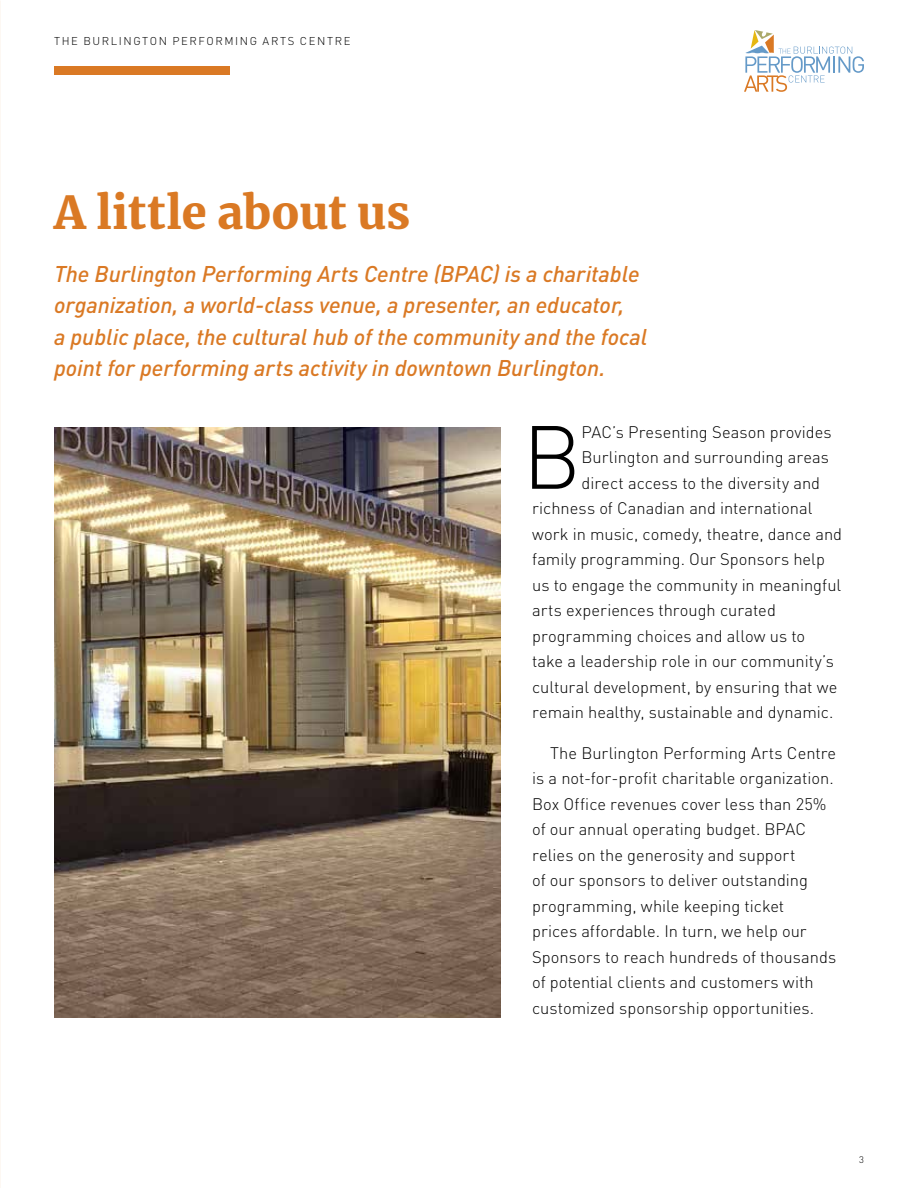
<style>
.page{position:relative;width:918px;height:1188px;background:#fff}
.page>*{position:absolute;margin:0;border:0;box-sizing:border-box;transform-origin:0 0}
.t1{font:300 88.2px "DIN Pro";color:#000}
.t2{font:900 45px "Merriweather";color:#da7924}
.t3{font:italic 500 22.5px/31.5px "DIN Pro";letter-spacing:-.005em;color:#da7924}
.t4{font:300 16.5px/25.5px "DIN Pro";color:#000}
.t5{font:300 11.25px "DIN Pro";letter-spacing:.14em;color:#000}
.t6{font:300 9.45px "DIN Pro";color:#000}
</style>
<div class="page">
<div style="left:54px;top:66px;width:176px;height:9px;background:#da7924"></div>
<img style="left:54px;top:428px;width:447px;height:590px">
<svg style="left:744px;top:30px;width:120px;height:62px"></svg>
<p class="t5" style="left:54px;top:32px;width:298px">THE BURLINGTON PERFORMING ARTS CENTRE</p>
<h2 class="t2" style="left:54px;top:181px;width:358px">A little about us</h2>
<p class="t3" style="left:54px;top:255px;width:595px">The Burlington Performing Arts Centre (BPAC) is a charitable organization, a world-class venue, a presenter, an educator,<br>a public place, the cultural hub of the community and the focal point for performing arts activity in downtown Burlington.</p>
<h1 class="t1" style="left:522px;top:389px;width:61px">B</h1>
<p class="t4" style="left:582px;top:418px;width:252px">PAC’s Presenting Season provides</p>
<p class="t4" style="left:582px;top:443px;width:249px">Burlington and surrounding areas</p>
<p class="t4" style="left:582px;top:469px;width:240px">direct access to the diversity and</p>
<p class="t4" style="left:532px;top:494px;width:282px">richness of Canadian and international</p>
<p class="t4" style="left:532px;top:520px;width:312px">work in music, comedy, theatre, dance and</p>
<p class="t4" style="left:532px;top:545px;width:294px">family programming. Our Sponsors help</p>
<p class="t4" style="left:532px;top:571px;width:311px">us to engage the community in meaningful</p>
<p class="t4" style="left:532px;top:596px;width:245px">arts experiences through curated</p>
<p class="t4" style="left:532px;top:622px;width:275px">programming choices and allow us to</p>
<p class="t4" style="left:532px;top:647px;width:303px">take a leadership role in our community’s</p>
<p class="t4" style="left:532px;top:673px;width:307px">cultural development, by ensuring that we</p>
<p class="t4" style="left:532px;top:698px;width:303px">remain healthy, sustainable and dynamic.</p>
<p class="t4" style="left:532px;top:739px;width:306px;text-indent:18px">The Burlington Performing Arts Centre is a not-for-profit charitable organization.<br>Box Office revenues cover less than 25% of our annual operating budget. BPAC relies on the generosity and support<br>of our sponsors to deliver outstanding programming, while keeping ticket<br>prices affordable. In turn, we help our Sponsors to reach hundreds of thousands of potential clients and customers with customized sponsorship opportunities.</p>
<p class="t6" style="left:859px;top:1153px;width:6px">3</p>
</div>
